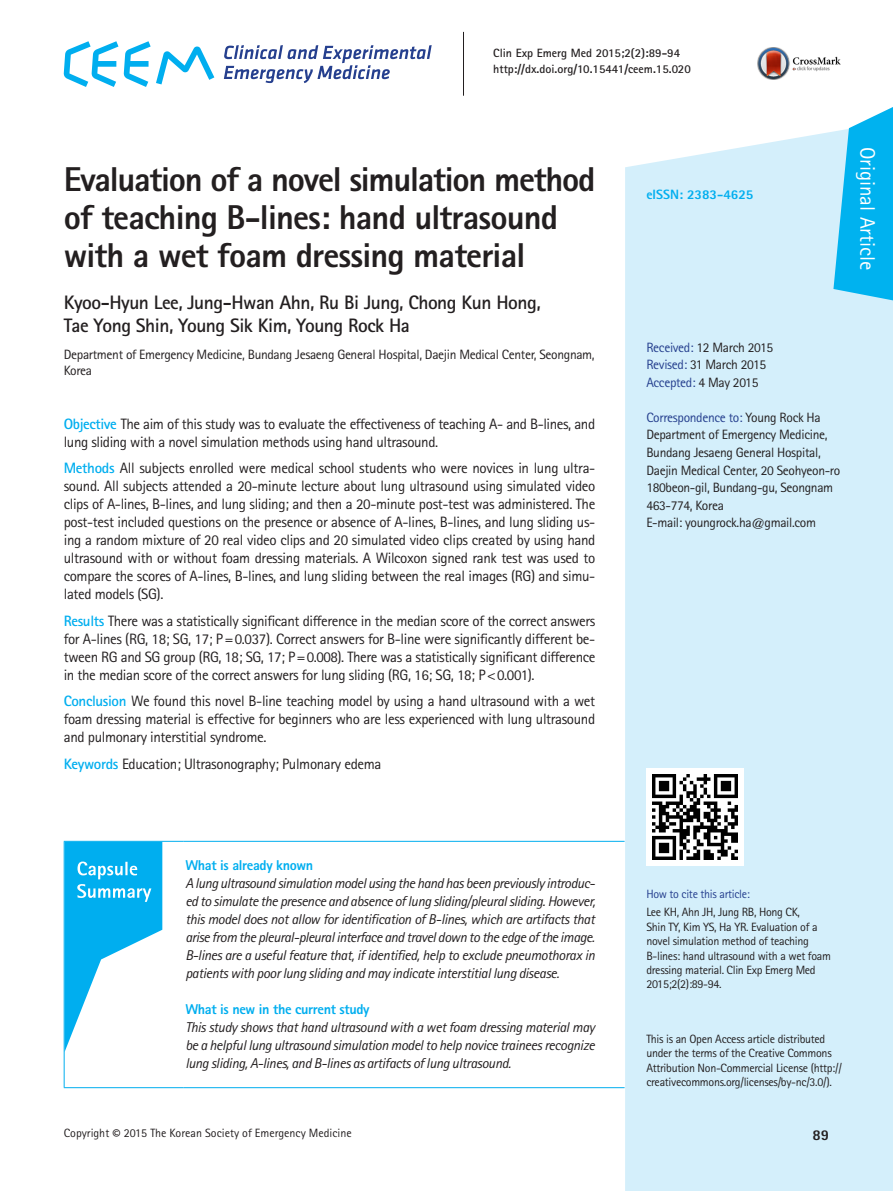
<style>
.page{position:relative;width:893px;height:1191px;background:#fff}
.page>*{position:absolute;margin:0;border:0;box-sizing:border-box;transform-origin:0 0}
.제목{font:800 34.5px/38px "Rotis Sans Serif Std";letter-spacing:-.025em;color:#231f20}
.t1{font:21px "Rotis Sans Serif Std";color:#fff}
.저자{font:700 19.5px/23.4px "Rotis Sans Serif Std";letter-spacing:-.025em;color:#231f20}
.초록{font:15px/18px "Rotis Sans Serif Std";letter-spacing:-.025em;color:#231f20;text-align:justify}
.t2{font:800 15px "Rotis Sans Serif Std";color:#231f20}
.요약_article_본문{font:italic 14.25px/18px "Rotis Sans Serif Std";letter-spacing:-.025em;color:#231f20;text-align:justify}
.요약_article_볼드{font:800 14.25px "Rotis Sans Serif Std";letter-spacing:-.025em;color:#00aeef}
.교신저자{font:13.5px/17.5px "Rotis Sans Serif Std";letter-spacing:-.025em;color:#231f20}
.소속{font:13.5px/16.2px "Rotis Sans Serif Std";letter-spacing:-.025em;color:#231f20}
.교신저자-2{font:13.5px "Rotis Sans Serif Std";letter-spacing:-.025em;color:#253f8e}
.t3{font:800 13.5px "Rotis Sans Serif Std";color:#00aeef}
.인용주소본문{font:12px/14.4px "Rotis Sans Serif Std";letter-spacing:-.025em;color:#231f20}
.잡지볼륨{font:700 12px "Rotis Sans Serif Std";color:#231f20}
.인용주소본문-2{font:12px "Rotis Sans Serif Std";color:#231f20}
.인용주소볼드{font:12px "Rotis Sans Serif Std";letter-spacing:-.025em;color:#253f8e}
.s1{font-weight:700;color:#00aeef}
.s2{color:#253f8e}
.s3{color:#231f20}
.s4{font-family:"Myriad Pro";font-weight:700}
</style>
<div class="page">
<div style="left:625px;top:131px;width:268px;height:1060px;background:#d4effb"></div>
<svg style="left:833px;top:107px;width:60px;height:193px;background:#31c0f1"></svg>
<svg style="left:64px;top:41px;width:54px;height:46px"></svg>
<svg style="left:124px;top:41px;width:90px;height:46px"></svg>
<svg style="left:224px;top:45px;width:208px;height:38px"></svg>
<hr style="left:463px;top:32px;width:1px;height:64px;background:#231f20">
<div style="left:646px;top:768px;width:98px;height:98px;background:#fff"></div>
<img style="left:653px;top:775px;width:85px;height:85px">
<hr style="left:64px;top:841px;width:1px;height:246px;background:#00aeef">
<hr style="left:183px;top:841px;width:442px;height:1px;background:#00aeef">
<hr style="left:183px;top:1087px;width:442px;height:1px;background:#00aeef">
<hr style="left:64px;top:841px;width:119px;height:1px;background:#00aeef">
<hr style="left:64px;top:1087px;width:119px;height:1px;background:#00aeef">
<svg style="left:65px;top:841px;width:97px;height:210px"></svg>
<img style="left:758px;top:47px;width:83px;height:32px">
<p class="잡지볼륨" style="left:493px;top:45px;width:188px">Clin Exp Emerg Med 2015;2(2):89-94</p>
<p class="잡지볼륨" style="left:493px;top:62px;width:199px">http://dx.doi.org/10.15441/ceem.15.020</p>
<p class="제목" style="left:64px;top:160px;width:533px">Evaluation of a novel simulation method of teaching B-lines: hand ultrasound with a wet foam dressing material</p>
<p class="저자" style="left:64px;top:290px;width:478px">Kyoo-Hyun Lee, Jung-Hwan Ahn, Ru Bi Jung, Chong Kun Hong,<br>Tae Yong Shin, Young Sik Kim, Young Rock Ha</p>
<p class="소속" style="left:64px;top:346px;width:532px">Department of Emergency Medicine, Bundang Jesaeng General Hospital, Daejin Medical Center, Seongnam,<br>Korea</p>
<p class="초록" style="left:64px;top:414px;width:533px"><span class="s1">Objective</span> The aim of this study was to evaluate the effectiveness of teaching A- and B-lines, and lung sliding with a novel simulation methods using hand ultrasound.</p>
<p class="초록" style="left:64px;top:459px;width:533px"><span class="s1">Methods</span> All subjects enrolled were medical school students who were novices in lung ultra&shy;sound. All subjects attended a 20-minute lecture about lung ultrasound using simulated video clips of A-lines, B-lines, and lung sliding; and then a 20-minute post-test was administered. The post-test included questions on the presence or absence of A-lines, B-lines, and lung sliding us&shy;ing a random mixture of 20 real video clips and 20 simulated video clips created by using hand ultrasound with or without foam dressing materials. A Wilcoxon signed rank test was used to compare the scores of A-lines, B-lines, and lung sliding between the real images (RG) and simu&shy;lated models (SG).</p>
<p class="초록" style="left:64px;top:611px;width:533px"><span class="s1">Results</span> There was a statistically significant difference in the median score of the correct answers for A-lines (RG, 18; SG, 17; P=0.037). Correct answers for B-line were significantly different be&shy;tween RG and SG group (RG, 18; SG, 17; P=0.008). There was a statistically significant difference in the median score of the correct answers for lung sliding (RG, 16; SG, 18; P&lt;0.001).</p>
<p class="초록" style="left:64px;top:692px;width:533px"><span class="s1">Conclusion</span> We found this novel B-line teaching model by using a hand ultrasound with a wet foam dressing material is effective for beginners who are less experienced with lung ultrasound and pulmonary interstitial syndrome.</p>
<p class="초록" style="left:64px;top:754px;width:319px"><span class="s1">Keywords</span> Education; Ultrasonography; Pulmonary edema</p>
<p class="t3" style="left:646px;top:185px;width:109px">eISSN: 2383-4625</p>
<p class="t1" style="left:880px;top:147px;width:125px;rotate:90deg">Original Article</p>
<p class="교신저자" style="left:646px;top:338px;width:128px"><span class="s2">Received:</span> 12 March 2015</p>
<p class="교신저자" style="left:646px;top:356px;width:121px"><span class="s2">Revised:</span> 31 March 2015</p>
<p class="교신저자-2" style="left:646px;top:374px;width:114px">Accepted: <span class="s3">4 May 2015</span></p>
<p class="교신저자-2" style="left:646px;top:409px;width:176px">Correspondence to: <span class="s3">Young Rock Ha</span></p>
<p class="교신저자" style="left:646px;top:426px;width:196px">Department of Emergency Medicine,<br>Bundang Jesaeng General Hospital,<br>Daejin Medical Center, 20 Seohyeon-ro<br>180beon-gil, Bundang-gu, Seongnam<br>463-774, Korea</p>
<p class="교신저자" style="left:646px;top:514px;width:171px">E-mail: youngrock.ha@gmail.com</p>
<p class="요약_article_볼드" style="left:185px;top:856px;width:129px">What is already known</p>
<p class="요약_article_본문" style="left:185px;top:874px;width:411px">A lung ultrasound simulation model using the hand has been previously introduc&shy;ed to simulate the presence and absence of lung sliding/pleural sliding. However, this model does not allow for identification of B-lines, which are artifacts that arise from the pleural-pleural interface and travel down to the edge of the image.<br>B-lines are a useful feature that, if identified, help to exclude pneumothorax in patients with poor lung sliding and may indicate interstitial lung disease.</p>
<p class="요약_article_볼드" style="left:185px;top:1000px;width:186px">What is new in the current study</p>
<p class="요약_article_본문" style="left:185px;top:1018px;width:411px">This study shows that hand ultrasound with a wet foam dressing material may be a helpful lung ultrasound simulation model to help novice trainees recognize lung sliding, A-lines, and B-lines as artifacts of lung ultrasound.</p>
<p class="인용주소볼드" style="left:646px;top:886px;width:105px">How to cite this article:</p>
<p class="인용주소본문" style="left:646px;top:905px;width:186px">Lee KH, Ahn JH, Jung RB, Hong CK,<br>Shin TY, Kim YS, Ha YR. Evaluation of a novel simulation method of teaching B-lines: hand ultrasound with a wet foam dressing material. Clin Exp Emerg Med 2015;2(2):89-94.</p>
<p class="인용주소본문" style="left:646px;top:1031px;width:197px">This is an Open Access article distributed under the terms of the Creative Commons Attribution Non-Commercial License (http:// creativecommons.org/licenses/by-nc/3.0/).</p>
<p class="인용주소본문-2" style="left:64px;top:1126px;width:290px">Copyright <span class="s4">©</span> 2015 The Korean Society of Emergency Medicine</p>
<p class="t2" style="left:812px;top:1125px;width:18px">89</p>
</div>
